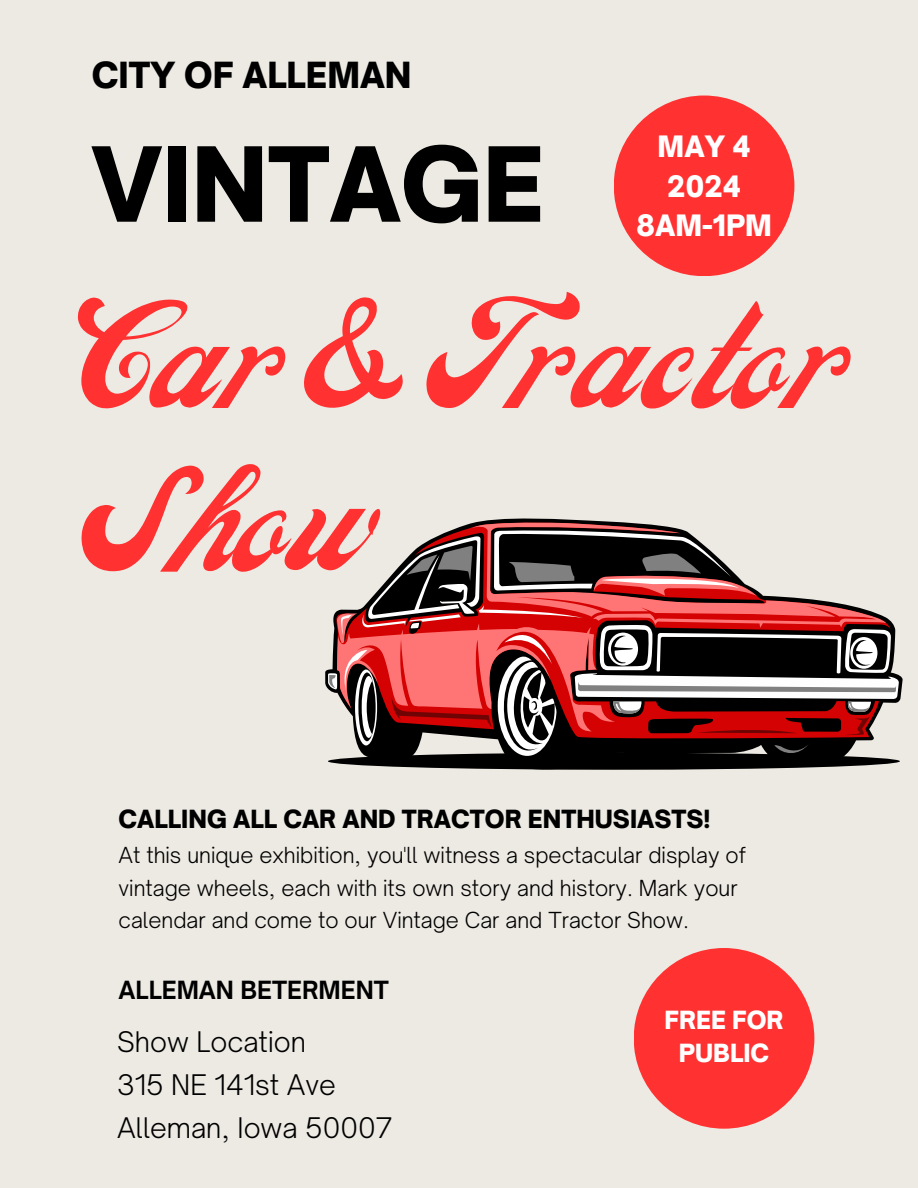
<style>
.page{position:relative;width:918px;height:1188px;background:#edeae3}
.page>*{position:absolute;margin:0;border:0;box-sizing:border-box;transform-origin:0 0}
.t1{font:116.7px/163.1px "Carlsonscript";color:#ff3131}
.t2{font:900 98.85px "Open Sauce One";color:#000}
.t3{font:900 34.5px "Open Sauce One";color:#000}
.t4{font:900 28.2px/39.3px "Open Sauce One";color:#fff;text-align:center}
.t5{font:300 27.15px/42.8px "Open Sauce One";color:#000}
.t6{font:900 24px "Open Sauce One";color:#000}
.t7{font:700 24px "Open Sauce One";color:#000}
.t8{font:900 24px/32.7px "Open Sauce One";color:#fff;text-align:center}
.t9{font:300 21.15px/32.8px "Open Sauce One";color:#000}
</style>
<div class="page">
<svg style="left:325px;top:518px;width:578px;height:252px;fill:#000"></svg>
<svg style="left:337px;top:522px;width:549px;height:8px"></svg>
<svg style="left:328px;top:530px;width:571px;height:228px"></svg>
<div style="left:614px;top:96px;width:180px;height:180px;background:#ff3131;border-radius:50%"></div>
<div style="left:634px;top:948px;width:180px;height:181px;background:#ff3131;border-radius:50%"></div>
<p class="t3" style="left:92px;top:53px;width:321px">CITY OF ALLEMAN</p>
<h3 class="t2" style="left:92px;top:123px;width:454px">VINTAGE</h3>
<h4 class="t4" style="left:636px;top:127px;width:138px">MAY 4<br>2024<br>8AM-1PM</h4>
<h2 class="t1" style="left:82px;top:298px;width:767px">Car &amp; Tractor<br>Show</h2>
<h6 class="t6" style="left:119px;top:804px;width:594px">CALLING ALL CAR AND TRACTOR ENTHUSIASTS!</h6>
<h6 class="t9" style="left:119px;top:838px;width:629px">At this unique exhibition, you'll witness a spectacular display of vintage wheels, each with its own story and history. Mark your calendar and come to our Vintage Car and Tractor Show.</h6>
<p class="t7" style="left:119px;top:975px;width:272px">ALLEMAN BETERMENT</p>
<h5 class="t5" style="left:117px;top:1021px;width:277px">Show Location<br>315 NE 141st Ave<br>Alleman, Iowa 50007</h5>
<h1 class="t8" style="left:665px;top:1003px;width:120px">FREE FOR<br>PUBLIC</h1>
</div>
